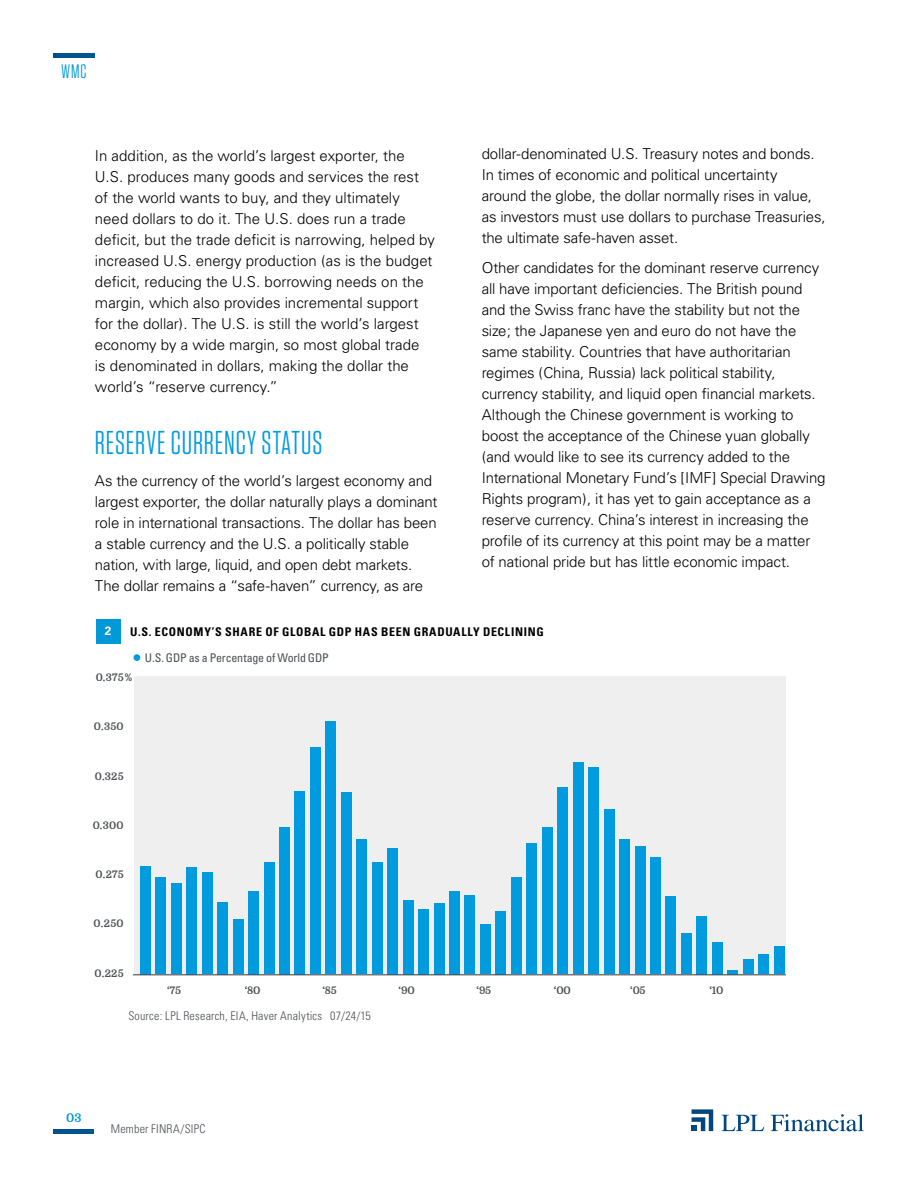
<style>
.page{position:relative;width:918px;height:1188px;background:#fff}
.page>*{position:absolute;margin:0;border:0;box-sizing:border-box;transform-origin:0 0}
.t1{font:33px "Tungsten Narrow";letter-spacing:.025em;color:#009bde}
.t2{font:19.5px "Tungsten Narrow";color:#0098d8}
.t3{font:300 15px/21px "Univers";letter-spacing:-.01em;color:#000}
.t4{font:300 condensed 12px "Univers";letter-spacing:.02em;color:#4b4f54}
.t5{font:700 condensed 12px "Univers";letter-spacing:.055em;color:#000}
.t6{font:condensed 12px "Univers";letter-spacing:-.015em;color:#4b4f54}
.t7{font:700 12px "Domine";color:#0098d8}
.t8{font:700 12px "Univers";color:#fff}
.t9{font:700 10.5px "Domine";letter-spacing:.015em;color:#4c4f54}
</style>
<div class="page">
<svg style="left:721px;top:1115px;width:43px;height:16px"></svg>
<svg style="left:771px;top:1114px;width:93px;height:17px"></svg>
<svg style="left:692px;top:1109px;width:21px;height:22px"></svg>
<img style="left:54px;top:53px;width:40px;height:5px">
<img style="left:54px;top:1129px;width:40px;height:5px">
<div style="left:96px;top:619px;width:24px;height:25px;background:#0098d8"></div>
<div style="left:134px;top:676px;width:652px;height:298px;background:#efeff0"></div>
<div style="left:134px;top:654px;width:6px;height:7px;background:#009bde;border-radius:50%"></div>
<div style="left:140px;top:866px;width:10px;height:108px;background:#009bde"></div>
<div style="left:156px;top:877px;width:10px;height:97px;background:#009bde"></div>
<div style="left:171px;top:883px;width:10px;height:91px;background:#009bde"></div>
<div style="left:187px;top:867px;width:10px;height:107px;background:#009bde"></div>
<div style="left:202px;top:873px;width:10px;height:101px;background:#009bde"></div>
<div style="left:218px;top:902px;width:10px;height:72px;background:#009bde"></div>
<div style="left:233px;top:919px;width:10px;height:55px;background:#009bde"></div>
<div style="left:249px;top:891px;width:10px;height:83px;background:#009bde"></div>
<div style="left:264px;top:862px;width:10px;height:112px;background:#009bde"></div>
<div style="left:279px;top:827px;width:11px;height:147px;background:#009bde"></div>
<div style="left:295px;top:791px;width:10px;height:183px;background:#009bde"></div>
<div style="left:310px;top:747px;width:10px;height:227px;background:#009bde"></div>
<div style="left:326px;top:722px;width:10px;height:252px;background:#009bde"></div>
<div style="left:357px;top:840px;width:10px;height:134px;background:#009bde"></div>
<div style="left:341px;top:792px;width:10px;height:182px;background:#009bde"></div>
<div style="left:372px;top:862px;width:10px;height:112px;background:#009bde"></div>
<div style="left:388px;top:848px;width:10px;height:126px;background:#009bde"></div>
<div style="left:403px;top:900px;width:10px;height:74px;background:#009bde"></div>
<div style="left:419px;top:909px;width:10px;height:65px;background:#009bde"></div>
<div style="left:434px;top:903px;width:10px;height:71px;background:#009bde"></div>
<div style="left:449px;top:891px;width:11px;height:83px;background:#009bde"></div>
<div style="left:465px;top:895px;width:10px;height:79px;background:#009bde"></div>
<div style="left:480px;top:924px;width:10px;height:50px;background:#009bde"></div>
<div style="left:496px;top:911px;width:10px;height:63px;background:#009bde"></div>
<div style="left:511px;top:877px;width:10px;height:97px;background:#009bde"></div>
<div style="left:527px;top:844px;width:10px;height:130px;background:#009bde"></div>
<div style="left:542px;top:828px;width:10px;height:146px;background:#009bde"></div>
<div style="left:558px;top:787px;width:10px;height:187px;background:#009bde"></div>
<div style="left:573px;top:762px;width:10px;height:212px;background:#009bde"></div>
<div style="left:589px;top:768px;width:10px;height:206px;background:#009bde"></div>
<div style="left:604px;top:810px;width:10px;height:164px;background:#009bde"></div>
<div style="left:619px;top:840px;width:11px;height:134px;background:#009bde"></div>
<div style="left:635px;top:847px;width:10px;height:127px;background:#009bde"></div>
<div style="left:650px;top:858px;width:11px;height:116px;background:#009bde"></div>
<div style="left:666px;top:896px;width:10px;height:78px;background:#009bde"></div>
<div style="left:681px;top:933px;width:10px;height:41px;background:#009bde"></div>
<div style="left:697px;top:916px;width:10px;height:58px;background:#009bde"></div>
<div style="left:712px;top:942px;width:10px;height:32px;background:#009bde"></div>
<div style="left:759px;top:955px;width:10px;height:19px;background:#009bde"></div>
<hr style="left:728px;top:970px;width:10px;height:4px;background:#009bde">
<div style="left:743px;top:959px;width:10px;height:15px;background:#009bde"></div>
<div style="left:774px;top:946px;width:10px;height:28px;background:#009bde"></div>
<hr style="left:133px;top:974px;width:653px;height:1px;background:#4b4f54">
<h2 class="t2" style="left:61px;top:62px;width:27px">WMC</h2>
<p class="t3" style="left:95px;top:145px;width:341px">In addition, as the world’s largest exporter, the U.S. produces many goods and services the rest of the world wants to buy, and they ultimately need dollars to do it. The U.S. does run a trade deficit, but the trade deficit is narrowing, helped by increased U.S. energy production (as is the budget deficit, reducing the U.S. borrowing needs on the margin, which also provides incremental support for the dollar). The U.S. is still the world’s largest economy by a wide margin, so most global trade<br>is denominated in dollars, making the dollar the world’s “reserve currency.”</p>
<h1 class="t1" style="left:95px;top:426px;width:229px">RESERVE CURRENCY STATUS</h1>
<p class="t3" style="left:95px;top:470px;width:344px">As the currency of the world’s largest economy and largest exporter, the dollar naturally plays a dominant role in international transactions. The dollar has been a stable currency and the U.S. a politically stable nation, with large, liquid, and open debt markets.<br>The dollar remains a “safe-haven” currency, as are</p>
<p class="t3" style="left:482px;top:143px;width:345px">dollar-denominated U.S. Treasury notes and bonds.<br>In times of economic and political uncertainty around the globe, the dollar normally rises in value, as investors must use dollars to purchase Treasuries, the ultimate safe-haven asset.</p>
<p class="t3" style="left:482px;top:257px;width:345px">Other candidates for the dominant reserve currency all have important deficiencies. The British pound and the Swiss franc have the stability but not the size; the Japanese yen and euro do not have the same stability. Countries that have authoritarian regimes (China, Russia) lack political stability, currency stability, and liquid open financial markets.<br>Although the Chinese government is working to boost the acceptance of the Chinese yuan globally (and would like to see its currency added to the International Monetary Fund’s [IMF] Special Drawing Rights program), it has yet to gain acceptance as a reserve currency. China’s interest in increasing the profile of its currency at this point may be a matter of national pride but has little economic impact.</p>
<p class="t8" style="left:105px;top:624px;width:8px">2</p>
<p class="t5" style="left:130px;top:625px;width:415px">U.S. ECONOMY’S SHARE OF GLOBAL GDP HAS BEEN GRADUALLY DECLINING</p>
<p class="t9" style="left:96px;top:672px;width:38px">0.375%</p>
<p class="t6" style="left:145px;top:650px;width:186px">U.S. GDP as a Percentage of World GDP</p>
<p class="t9" style="left:94px;top:721px;width:31px">0.350</p>
<p class="t9" style="left:95px;top:770px;width:30px">0.325</p>
<p class="t9" style="left:93px;top:819px;width:33px">0.300</p>
<p class="t9" style="left:95px;top:869px;width:30px">0.275</p>
<p class="t9" style="left:94px;top:918px;width:32px">0.250</p>
<p class="t9" style="left:95px;top:967px;width:31px">0.225</p>
<p class="t9" style="left:167px;top:984px;width:15px">‘75</p>
<p class="t9" style="left:245px;top:984px;width:17px">‘80</p>
<p class="t9" style="left:323px;top:984px;width:16px">‘85</p>
<p class="t9" style="left:399px;top:984px;width:18px">‘90</p>
<p class="t9" style="left:477px;top:984px;width:16px">‘95</p>
<p class="t9" style="left:554px;top:984px;width:18px">‘00</p>
<p class="t9" style="left:630px;top:984px;width:17px">‘05</p>
<p class="t9" style="left:710px;top:984px;width:15px">‘10</p>
<p class="t4" style="left:128px;top:1009px;width:244px">Source: LPL Research, EIA, Haver Analytics 07/24/15</p>
<p class="t7" style="left:66px;top:1112px;width:17px">03</p>
<p class="t4" style="left:111px;top:1122px;width:96px">Member FINRA/SIPC</p>
</div>
